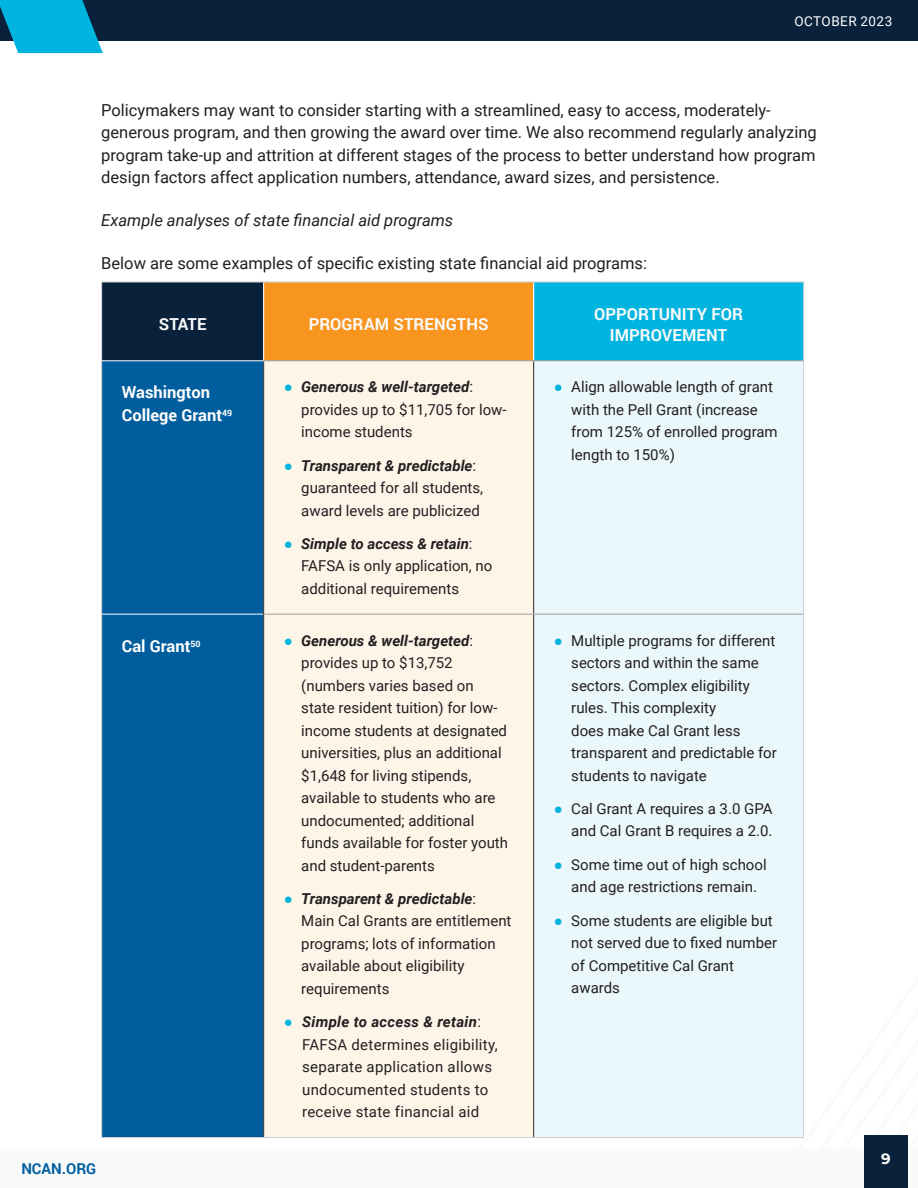
<style>
.page{position:relative;width:918px;height:1188px;background:#fff}
.page>*{position:absolute;margin:0;border:0;box-sizing:border-box;transform-origin:0 0}
.t1{font:16.5px/22.5px "Roboto";color:#231f20}
.t2{font:700 16.5px/21px "Roboto";letter-spacing:.005em;color:#f9fafa;text-align:center}
.t3{font:italic 16.5px "Roboto";color:#231f20}
.t4{font:700 16.5px/22.5px "Roboto";color:#fff}
.t5{font:15px/22.5px "Roboto";color:#231f20}
.t6{font:15px/22.5px "Roboto";letter-spacing:.02em;color:#231f20}
.t7{font:700 15px "Roboto";color:#005e9e}
.t8{font:700 15px "Montserrat";color:#fff}
.t9{font:13.5px "Roboto";letter-spacing:.035em;color:#fff}
.s1{font-family:"Arial";color:#00b4e0}
.s2{font-weight:700;font-style:italic}
</style>
<div class="page">
<div style="left:0;top:1148px;width:918px;height:40px;background:#f9fafa"></div>
<div style="left:864px;top:1135px;width:44px;height:53px;background:#09213b"></div>
<div style="left:0;top:0;width:918px;height:40px;background:#09213b"></div>
<svg style="left:0;top:0;width:103px;height:53px"></svg>
<div style="left:102px;top:282px;width:162px;height:79px;background:#09213b"></div>
<div style="left:264px;top:282px;width:270px;height:79px;background:#f7951f"></div>
<div style="left:534px;top:282px;width:270px;height:79px;background:#00b4e0"></div>
<div style="left:102px;top:361px;width:161px;height:776px;background:#005e9e"></div>
<div style="left:264px;top:361px;width:269px;height:776px;background:#fef5e9"></div>
<div style="left:534px;top:361px;width:269px;height:776px;background:#eaf7fb"></div>
<hr style="left:263px;top:361px;width:1px;height:253px;background:#413f41">
<hr style="left:533px;top:361px;width:1px;height:253px;background:#413f41">
<hr style="left:263px;top:614px;width:1px;height:523px;background:#413f41">
<hr style="left:533px;top:615px;width:1px;height:522px;background:#413f41">
<hr style="left:263px;top:282px;width:1px;height:78px;background:#fff">
<hr style="left:533px;top:282px;width:1px;height:78px;background:#fff">
<hr style="left:101px;top:282px;width:163px;height:1px;background:#cfcfcf">
<hr style="left:101px;top:282px;width:1px;height:79px;background:#cfcfcf">
<hr style="left:264px;top:282px;width:270px;height:1px;background:#cfcfcf">
<hr style="left:534px;top:282px;width:270px;height:1px;background:#cfcfcf">
<hr style="left:803px;top:282px;width:1px;height:79px;background:#cfcfcf">
<hr style="left:101px;top:361px;width:1px;height:253px;background:#cfcfcf">
<hr style="left:803px;top:361px;width:1px;height:253px;background:#cfcfcf">
<hr style="left:101px;top:614px;width:1px;height:523px;background:#cfcfcf">
<hr style="left:803px;top:614px;width:1px;height:523px;background:#cfcfcf">
<hr style="left:101px;top:1137px;width:163px;height:1px;background:#cfcfcf">
<hr style="left:264px;top:1137px;width:270px;height:1px;background:#cfcfcf">
<hr style="left:534px;top:1137px;width:270px;height:1px;background:#cfcfcf">
<hr style="left:264px;top:360px;width:270px;height:1px;background:#9e9e9e">
<hr style="left:534px;top:360px;width:269px;height:1px;background:#9e9e9e">
<hr style="left:264px;top:614px;width:270px;height:1px;background:#9e9e9e">
<hr style="left:534px;top:614px;width:269px;height:1px;background:#9e9e9e">
<hr style="left:102px;top:360px;width:162px;height:1px;background:#fff">
<hr style="left:102px;top:614px;width:161px;height:1px;background:#fff">
<p class="t9" style="left:794px;top:11px;width:99px">OCTOBER 2023</p>
<p class="t1" style="left:101px;top:98px;width:717px">Policymakers may want to consider starting with a streamlined, easy to access, moderately&shy;generous program, and then growing the award over time. We also recommend regularly analyzing program take-up and attrition at different stages of the process to better understand how program design factors affect application numbers, attendance, award sizes, and persistence.</p>
<p class="t3" style="left:101px;top:209px;width:354px">Example analyses of state financial aid programs</p>
<p class="t1" style="left:101px;top:251px;width:547px">Below are some examples of specific existing state financial aid programs:</p>
<p class="t2" style="left:159px;top:313px;width:49px">STATE</p>
<p class="t2" style="left:309px;top:313px;width:181px">PROGRAM STRENGTHS</p>
<p class="t2" style="left:594px;top:303px;width:151px">OPPORTUNITY FOR<br>IMPROVEMENT</p>
<p class="t7" style="left:21px;top:1158px;width:76px">NCAN.ORG</p>
<p class="t4" style="left:122px;top:381px;width:112px">Washington<br>College Grant<sup>49</sup></p>
<p class="t5" style="left:301px;top:375px;width:207px;text-indent:-17px"><span class="s1">●</span> <span class="s2">Generous &amp; well-targeted</span>: provides up to $11,705 for low&shy;income students</p>
<p class="t5" style="left:301px;top:453px;width:183px;text-indent:-17px"><span class="s1">●</span> <span class="s2">Transparent &amp; predictable</span>: guaranteed for all students, award levels are publicized</p>
<p class="t5" style="left:301px;top:532px;width:193px;text-indent:-17px"><span class="s1">●</span> <span class="s2">Simple to access &amp; retain</span>:<br>FAFSA is only application, no additional requirements</p>
<p class="t4" style="left:122px;top:634px;width:80px">Cal Grant<sup>50</sup></p>
<p class="t5" style="left:301px;top:629px;width:208px;text-indent:-17px"><span class="s1">●</span> <span class="s2">Generous &amp; well-targeted</span>: provides up to $13,752 (numbers varies based on state resident tuition) for low&shy;income students at designated universities, plus an additional $1,648 for living stipends, available to students who are undocumented; additional funds available for foster youth and student-parents</p>
<p class="t5" style="left:301px;top:887px;width:212px;text-indent:-17px"><span class="s1">●</span> <span class="s2">Transparent &amp; predictable</span>:<br>Main Cal Grants are entitlement programs; lots of information available about eligibility requirements</p>
<p class="t6" style="left:302px;top:1010px;width:197px;text-indent:-18px"><span class="s1">●</span> <span class="s2">Simple to access &amp; retain</span>:<br>FAFSA determines eligibility, separate application allows undocumented students to receive state financial aid</p>
<p class="t5" style="left:571px;top:375px;width:208px;text-indent:-17px"><span class="s1">●</span> Align allowable length of grant with the Pell Grant (increase from 125% of enrolled program length to 150%)</p>
<p class="t5" style="left:571px;top:629px;width:207px;text-indent:-17px"><span class="s1">●</span> Multiple programs for different sectors and within the same sectors. Complex eligibility rules. This complexity<br>does make Cal Grant less transparent and predictable for students to navigate</p>
<p class="t5" style="left:554px;top:797px;width:220px;text-align:right"><span class="s1">●</span> Cal Grant A requires a 3.0 GPA and Cal Grant B requires a 2.0.</p>
<p class="t5" style="left:554px;top:853px;width:214px;text-align:center"><span class="s1">●</span> Some time out of high school and age restrictions remain.</p>
<p class="t5" style="left:571px;top:908px;width:207px;text-indent:-17px"><span class="s1">●</span> Some students are eligible but not served due to fixed number of Competitive Cal Grant awards</p>
<p class="t8" style="left:881px;top:1147px;width:11px">9</p>
</div>
